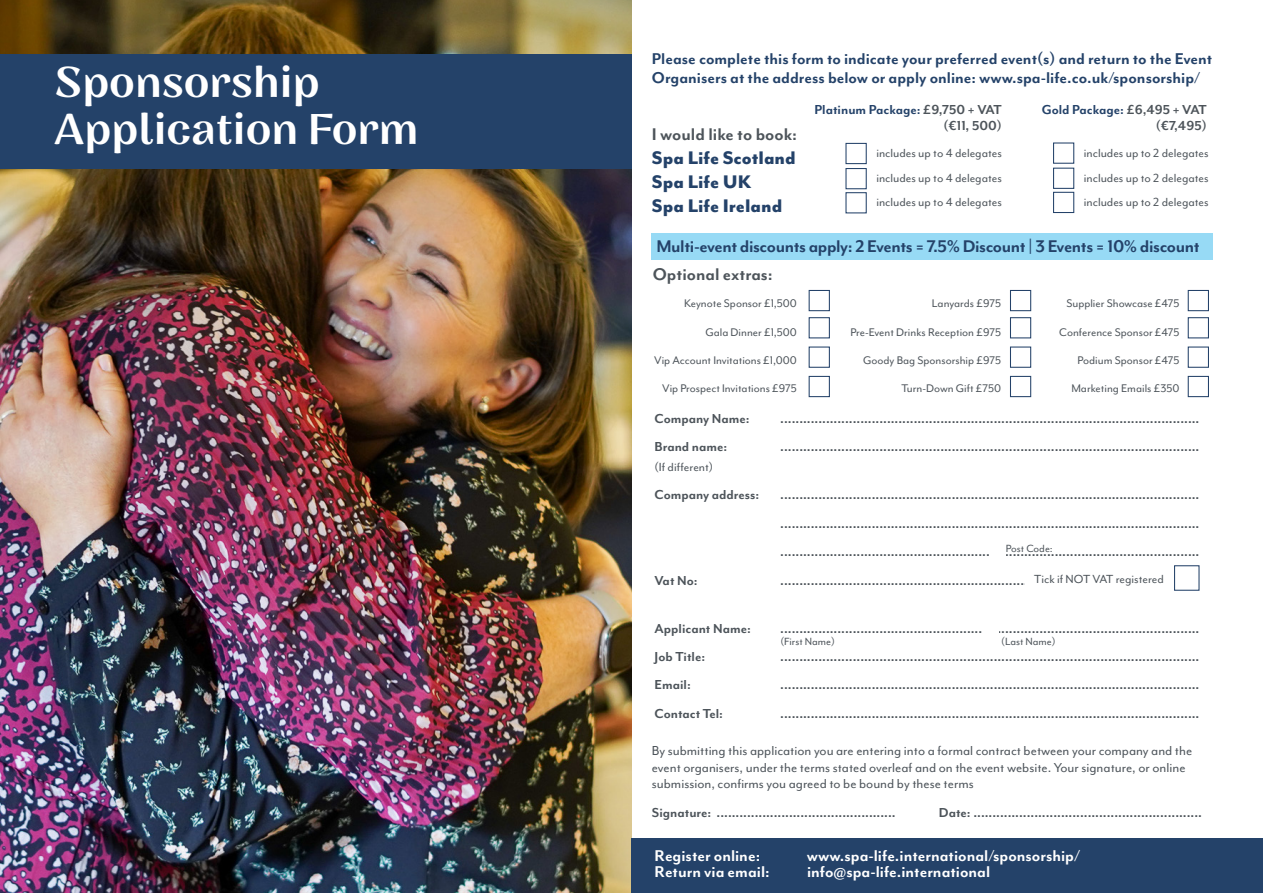
<style>
.page{position:relative;width:1263px;height:893px;background:#fff}
.page>*{position:absolute;margin:0;border:0;box-sizing:border-box;transform-origin:0 0}
.t1{font:500 42.9px/46.8px "Nazare";color:#fff}
.t2{font:800 21px "Mr Eaves Mod OT";color:#244269}
.t3{font:700 19.5px "Mr Eaves Mod OT";letter-spacing:-.02em;color:#244269}
.t4{font:700 19.5px "Mr Eaves Mod OT";color:#4d545a}
.t5{font:700 18px/19.5px "Mr Eaves Mod OT";color:#244269}
.t6{font:700 18px "Mr Eaves Mod OT";color:#fff}
.t7{font:700 15px/15.8px "Mr Eaves Mod OT";color:#4d545a;text-align:right}
.t8{font:15px/16.5px "Mr Eaves Mod OT";color:#4d545a}
.t9{font:13.5px "Mr Eaves Mod OT";color:#4d545a}
.t10{font:12.75px "Mr Eaves Mod OT";color:#4d545a}
.t11{font:12px "Mr Eaves Mod OT";color:#4d545a}
.s1{color:#244269}
</style>
<div class="page">
<div style="left:651px;top:233px;width:562px;height:26px;background:#97daf5"></div>
<img style="left:0;top:0;width:631px;height:893px">
<div style="left:0;top:54px;width:631px;height:115px;background:#244269"></div>
<div style="left:631px;top:839px;width:632px;height:54px;background:#244269"></div>
<div style="left:845px;top:143px;width:22px;height:21px;border:1px solid #244269"></div>
<div style="left:845px;top:168px;width:22px;height:21px;border:1px solid #244269"></div>
<div style="left:845px;top:192px;width:22px;height:21px;border:1px solid #244269"></div>
<div style="left:1053px;top:142px;width:21px;height:22px;border:1px solid #244269"></div>
<div style="left:1053px;top:168px;width:21px;height:21px;border:1px solid #244269"></div>
<div style="left:1053px;top:192px;width:21px;height:21px;border:1px solid #244269"></div>
<div style="left:1174px;top:565px;width:25px;height:26px;border:1px solid #244269"></div>
<div style="left:809px;top:290px;width:21px;height:21px;border:1px solid #244269"></div>
<div style="left:809px;top:317px;width:21px;height:21px;border:1px solid #244269"></div>
<div style="left:809px;top:347px;width:21px;height:21px;border:1px solid #244269"></div>
<div style="left:809px;top:376px;width:21px;height:21px;border:1px solid #244269"></div>
<div style="left:1010px;top:290px;width:21px;height:21px;border:1px solid #244269"></div>
<div style="left:1010px;top:317px;width:21px;height:21px;border:1px solid #244269"></div>
<div style="left:1010px;top:347px;width:21px;height:21px;border:1px solid #244269"></div>
<div style="left:1010px;top:376px;width:21px;height:21px;border:1px solid #244269"></div>
<div style="left:1188px;top:290px;width:21px;height:21px;border:1px solid #244269"></div>
<div style="left:1188px;top:317px;width:21px;height:21px;border:1px solid #244269"></div>
<div style="left:1188px;top:347px;width:21px;height:21px;border:1px solid #244269"></div>
<div style="left:1188px;top:376px;width:21px;height:21px;border:1px solid #244269"></div>
<p class="t1" style="left:54px;top:60px;width:366px">Sponsorship<br>Application Form</p>
<p class="t5" style="left:652px;top:48px;width:562px">Please complete this form to indicate your preferred event(s) and return to the Event<br>Organisers at the address below or apply online: www.spa-life.co.uk/sponsorship/</p>
<p class="t4" style="left:652px;top:123px;width:147px">I would like to book:</p>
<p class="t7" style="left:814px;top:102px;width:189px"><span class="s1">Platinum Package:</span> £9,750 + VAT (€11, 500)</p>
<p class="t7" style="left:1042px;top:102px;width:167px"><span class="s1">Gold Package:</span> £6,495 + VAT (€7,495)</p>
<p class="t9" style="left:876px;top:145px;width:127px">includes up to 4 delegates</p>
<p class="t9" style="left:1084px;top:145px;width:126px">includes up to 2 delegates</p>
<p class="t2" style="left:652px;top:145px;width:145px">Spa Life Scotland</p>
<p class="t2" style="left:652px;top:169px;width:101px">Spa Life UK</p>
<p class="t2" style="left:652px;top:193px;width:132px">Spa Life Ireland</p>
<p class="t9" style="left:876px;top:195px;width:127px">includes up to 4 delegates</p>
<p class="t9" style="left:1084px;top:195px;width:126px">includes up to 2 delegates</p>
<p class="t9" style="left:876px;top:170px;width:127px">includes up to 4 delegates</p>
<p class="t9" style="left:1084px;top:170px;width:126px">includes up to 2 delegates</p>
<p class="t3" style="left:656px;top:235px;width:545px">Multi-event discounts apply: 2 Events = 7.5% Discount | 3 Events = 10% discount</p>
<p class="t4" style="left:653px;top:263px;width:122px">Optional extras:</p>
<p class="t10" style="left:684px;top:297px;width:114px">Keynote Sponsor £1,500</p>
<p class="t10" style="left:705px;top:325px;width:93px">Gala Dinner £1,500</p>
<p class="t10" style="left:654px;top:353px;width:144px">Vip Account Invitations £1,000</p>
<p class="t10" style="left:662px;top:381px;width:136px">Vip Prospect Invitations £975</p>
<p class="t10" style="left:932px;top:297px;width:71px">Lanyards £975</p>
<p class="t10" style="left:850px;top:325px;width:152px">Pre-Event Drinks Reception £975</p>
<p class="t10" style="left:863px;top:353px;width:140px">Goody Bag Sponsorship £975</p>
<p class="t10" style="left:901px;top:381px;width:101px">Turn-Down Gift £750</p>
<p class="t10" style="left:1066px;top:297px;width:115px">Supplier Showcase £475</p>
<p class="t10" style="left:1059px;top:325px;width:122px">Conference Sponsor £475</p>
<p class="t10" style="left:1077px;top:353px;width:103px">Podium Sponsor £475</p>
<p class="t10" style="left:1071px;top:381px;width:110px">Marketing Emails £350</p>
<p class="t7" style="left:654px;top:410px;width:97px">Company Name:</p>
<p class="t7" style="left:780px;top:410px;width:421px">..............................................................................................................</p>
<p class="t7" style="left:654px;top:439px;width:74px">Brand name:</p>
<p class="t7" style="left:780px;top:439px;width:421px">..............................................................................................................</p>
<p class="t9" style="left:654px;top:459px;width:60px">(If different)</p>
<p class="t7" style="left:654px;top:487px;width:106px">Company address:</p>
<p class="t7" style="left:780px;top:487px;width:421px">..............................................................................................................</p>
<p class="t7" style="left:780px;top:515px;width:421px">..............................................................................................................</p>
<p class="t7" style="left:780px;top:544px;width:421px">..............................................................................................................</p>
<p class="t7" style="left:654px;top:572px;width:45px">Vat No:</p>
<p class="t7" style="left:780px;top:572px;width:421px">..............................................................................................................</p>
<p class="t7" style="left:654px;top:620px;width:98px">Applicant Name:</p>
<p class="t7" style="left:780px;top:620px;width:421px">..............................................................................................................</p>
<p class="t7" style="left:654px;top:648px;width:52px">Job Title:</p>
<p class="t7" style="left:780px;top:648px;width:421px">..............................................................................................................</p>
<p class="t7" style="left:654px;top:677px;width:38px">Email:</p>
<p class="t7" style="left:780px;top:677px;width:421px">..............................................................................................................</p>
<p class="t7" style="left:654px;top:705px;width:70px">Contact Tel:</p>
<p class="t7" style="left:780px;top:705px;width:421px">..............................................................................................................</p>
<p class="t11" style="left:1006px;top:541px;width:49px">Post Code:</p>
<p class="t9" style="left:1034px;top:571px;width:131px">Tick if NOT VAT registered</p>
<p class="t11" style="left:780px;top:635px;width:56px">(First Name)</p>
<p class="t11" style="left:1001px;top:635px;width:56px">(Last Name)</p>
<p class="t8" style="left:652px;top:742px;width:542px">By submitting this application you are entering into a formal contract between your company and the event organisers, under the terms stated overleaf and on the event website. Your signature, or online submission, confirms you agreed to be bound by these terms</p>
<p class="t7" style="left:652px;top:804px;width:245px">Signature: ...............................................</p>
<p class="t7" style="left:939px;top:804px;width:265px">Date: ............................................................</p>
<p class="t6" style="left:654px;top:845px;width:107px">Register online:</p>
<p class="t6" style="left:807px;top:845px;width:275px">www.spa-life.international/sponsorship/</p>
<p class="t6" style="left:654px;top:861px;width:117px">Return via email:</p>
<p class="t6" style="left:807px;top:861px;width:185px">info@spa-life.international</p>
</div>
